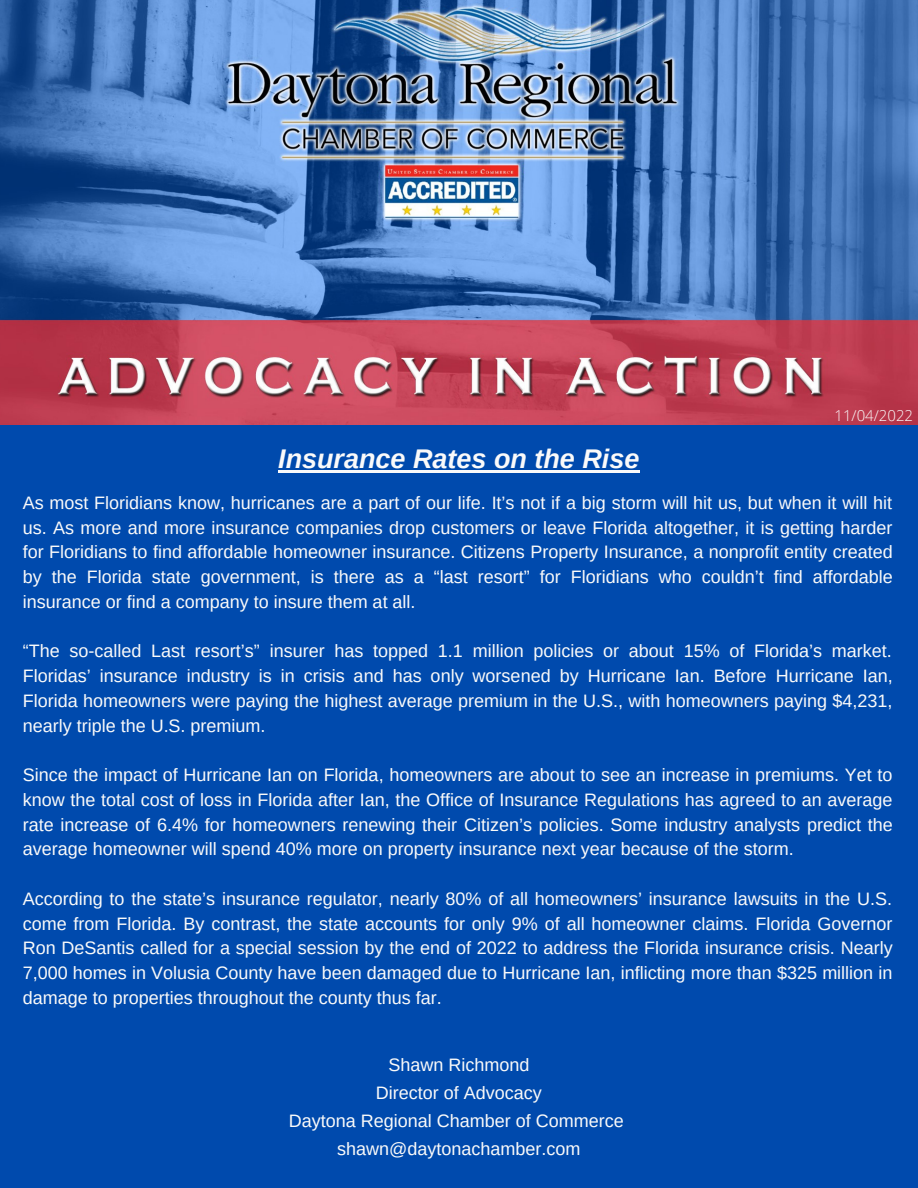
<style>
.page{position:relative;width:918px;height:1188px;background:#004aad}
.page>*{position:absolute;margin:0;border:0;box-sizing:border-box;transform-origin:0 0}
.t1{font:italic 700 27px "Arimo";color:#fafafa}
.t2{font:18px/24.8px "Arimo";color:#fafafa;text-align:justify}
.t3{font:300 15px "Open Sans";color:#fafafa}
</style>
<div class="page">
<img style="left:0;top:0;width:917px;height:424px">
<hr style="left:278px;top:470px;width:362px;height:3px;background:#fafafa">
<h1 class="t1" style="left:278px;top:444px;width:363px">Insurance Rates on the Rise</h1>
<p class="t3" style="left:834px;top:405px;width:80px">11/04/2022</p>
<p class="t2" style="left:23px;top:490px;width:872px">As most Floridians know, hurricanes are a part of our life. It’s not if a big storm will hit us, but when it will hit us. As more and more insurance companies drop customers or leave Florida altogether, it is getting harder for Floridians to find affordable homeowner insurance. Citizens Property Insurance, a nonprofit entity created by the Florida state government, is there as a “last resort” for Floridians who couldn’t find affordable insurance or find a company to insure them at all.</p>
<p class="t2" style="left:23px;top:639px;width:871px">“The so-called Last resort’s” insurer has topped 1.1 million policies or about 15% of Florida’s market.<br>Floridas’ insurance industry is in crisis and has only worsened by Hurricane Ian. Before Hurricane Ian, Florida homeowners were paying the highest average premium in the U.S., with homeowners paying $4,231, nearly triple the U.S. premium.</p>
<p class="t2" style="left:23px;top:762px;width:872px">Since the impact of Hurricane Ian on Florida, homeowners are about to see an increase in premiums. Yet to know the total cost of loss in Florida after Ian, the Office of Insurance Regulations has agreed to an average rate increase of 6.4% for homeowners renewing their Citizen’s policies. Some industry analysts predict the average homeowner will spend 40% more on property insurance next year because of the storm.</p>
<p class="t2" style="left:23px;top:886px;width:872px">According to the state’s insurance regulator, nearly 80% of all homeowners’ insurance lawsuits in the U.S. come from Florida. By contrast, the state accounts for only 9% of all homeowner claims. Florida Governor Ron DeSantis called for a special session by the end of 2022 to address the Florida insurance crisis. Nearly 7,000 homes in Volusia County have been damaged due to Hurricane Ian, inflicting more than $325 million in damage to properties throughout the county thus far.</p>
<p class="t2" style="left:289px;top:1050px;width:336px;line-height:28.2px;text-align:center">Shawn Richmond<br>Director of Advocacy<br>Daytona Regional Chamber of Commerce shawn@daytonachamber.com</p>
</div>
